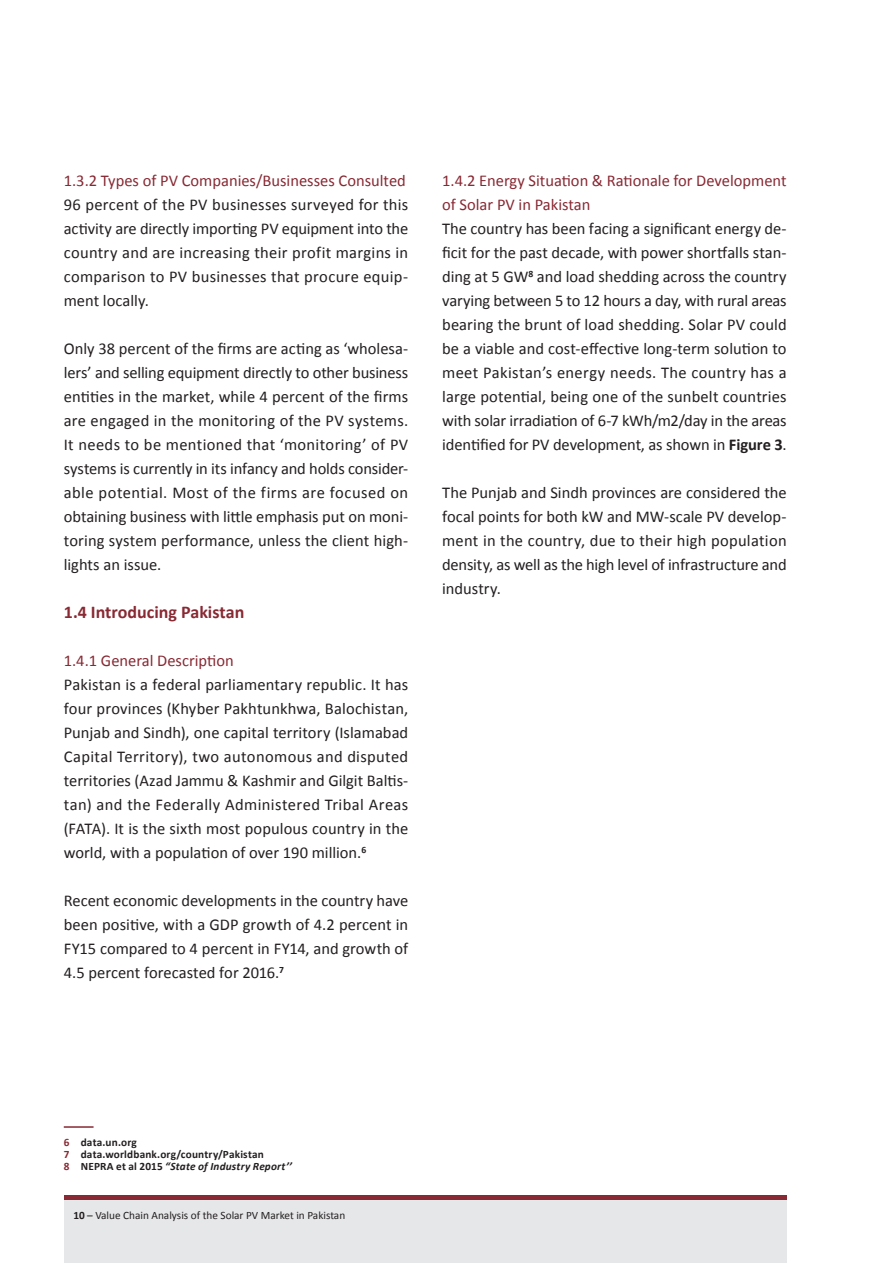
<style>
.page{position:relative;width:893px;height:1263px;background:#fff}
.page>*{position:absolute;margin:0;border:0;box-sizing:border-box;transform-origin:0 0}
.t1{font:700 18px "Calibri";color:#882933}
.t2{font:16.5px/24px "Calibri";color:#231f20;text-align:justify}
.t3{font:16.5px/24px "Calibri";color:#882933}
.t4{font:700 11.25px/12px "Calibri";letter-spacing:.015em;color:#231f20}
.t5{font:11.25px "Calibri";color:#231f20}
.s1{font-weight:700}
.s2{color:#882933}
.s3{font-style:italic}
</style>
<div class="page">
<div style="left:64px;top:1199px;width:723px;height:64px;background:#e6e7e9"></div>
<hr style="left:64px;top:1195px;width:723px;height:4px;background:#882933">
<hr style="left:64px;top:1126px;width:30px;height:2px;background:#882933">
<p class="t3" style="left:64px;top:168px;width:344px">1.3.2 Types of PV Companies/Businesses Consulted</p>
<p class="t2" style="left:64px;top:192px;width:346px">96 percent of the PV businesses surveyed for this activity are directly importing PV equipment into the country and are increasing their profit margins in comparison to PV businesses that procure equip&shy;ment locally.</p>
<p class="t2" style="left:64px;top:336px;width:346px">Only 38 percent of the firms are acting as ‘wholesa&shy;lers’ and selling equipment directly to other business entities in the market, while 4 percent of the firms are engaged in the monitoring of the PV systems.<br>It needs to be mentioned that ‘monitoring’ of PV systems is currently in its infancy and holds consider&shy;able potential. Most of the firms are focused on obtaining business with little emphasis put on moni&shy;toring system performance, unless the client high&shy;lights an issue.</p>
<p class="t1" style="left:64px;top:601px;width:182px">1.4 Introducing Pakistan</p>
<p class="t3" style="left:64px;top:648px;width:171px">1.4.1 General Description</p>
<p class="t2" style="left:64px;top:672px;width:346px">Pakistan is a federal parliamentary republic. It has four provinces (Khyber Pakhtunkhwa, Balochistan, Punjab and Sindh), one capital territory (Islamabad Capital Territory), two autonomous and disputed territories (Azad Jammu &amp; Kashmir and Gilgit Baltis&shy;tan) and the Federally Administered Tribal Areas (FATA). It is the sixth most populous country in the world, with a population of over 190 million.<sup>6</sup></p>
<p class="t2" style="left:64px;top:888px;width:346px">Recent economic developments in the country have been positive, with a GDP growth of 4.2 percent in FY15 compared to 4 percent in FY14, and growth of 4.5 percent forecasted for 2016.<sup>7</sup></p>
<p class="t3" style="left:442px;top:168px;width:346px">1.4.2 Energy Situation &amp; Rationale for Development of Solar PV in Pakistan</p>
<p class="t2" style="left:442px;top:216px;width:346px">The country has been facing a significant energy de&shy;ficit for the past decade, with power shortfalls stan&shy;ding at 5 GW<sup>8</sup> and load shedding across the country varying between 5 to 12 hours a day, with rural areas bearing the brunt of load shedding. Solar PV could be a viable and cost-effective long-term solution to meet Pakistan’s energy needs. The country has a large potential, being one of the sunbelt countries with solar irradiation of 6-7 kWh/m2/day in the areas identified for PV development, as shown in <span class="s1">Figure 3</span>.</p>
<p class="t2" style="left:442px;top:480px;width:346px">The Punjab and Sindh provinces are considered the focal points for both kW and MW-scale PV develop&shy;ment in the country, due to their high population density, as well as the high level of infrastructure and industry.</p>
<p class="t4" style="left:64px;top:1136px;width:230px"><span class="s2">6</span> data.un.org<br><span class="s2">7</span> data.worldbank.org/country/Pakistan<br><span class="s2">8</span> NEPRA et al 2015 <span class="s3">“State of Industry Report’’</span></p>
<p class="t5" style="left:73px;top:1208px;width:273px"><span class="s1">10</span> – Value Chain Analysis of the Solar PV Market in Pakistan</p>
</div>
